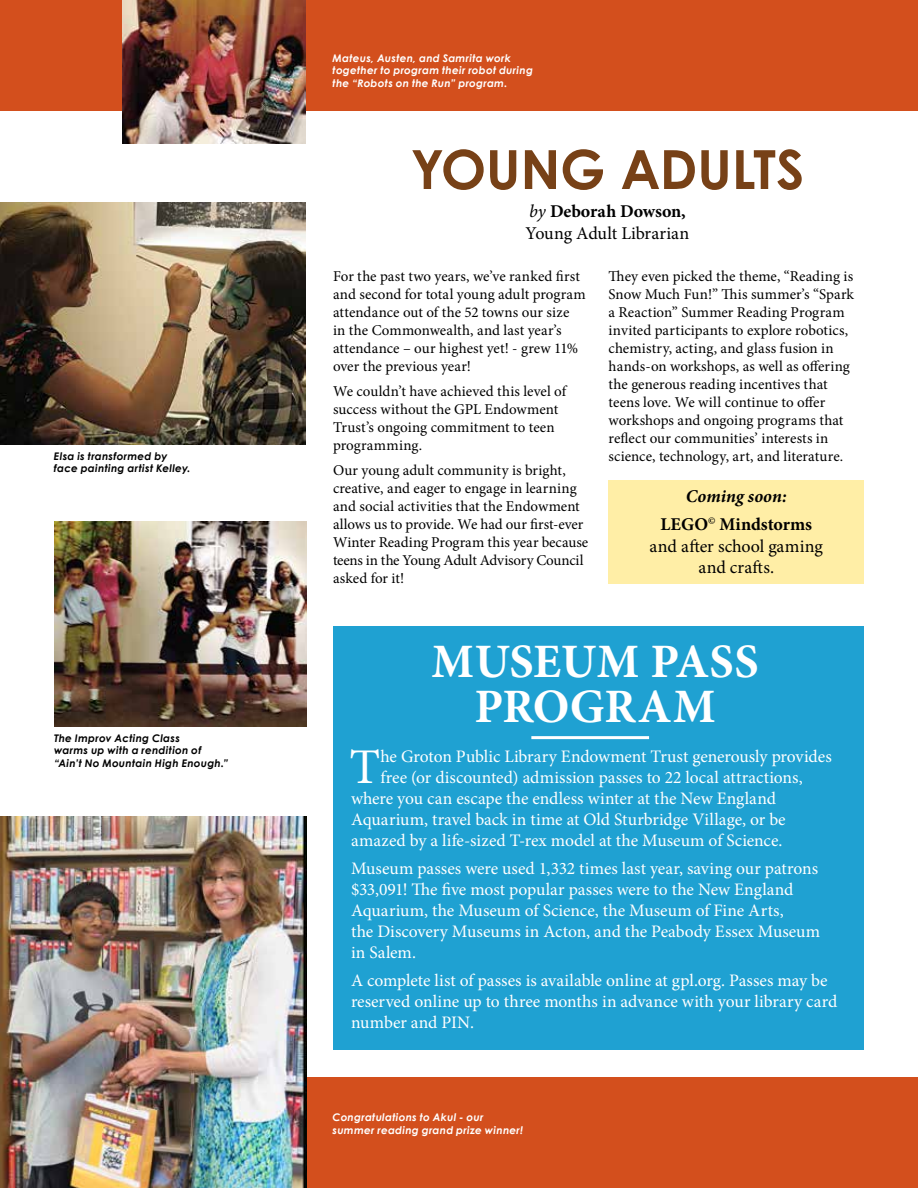
<style>
.page{position:relative;width:918px;height:1188px;background:#fff}
.page>*{position:absolute;margin:0;border:0;box-sizing:border-box;transform-origin:0 0}
.t1{font:700 54px "Century Gothic";letter-spacing:-.005em;color:#774117}
.t2{font:49.95px "Minion Pro";color:#fff}
.t3{font:700 48px/45px "Minion Pro";color:#fff;text-align:center}
.t4{font:18px/21.6px "Minion Pro";color:#000;text-align:center}
.t5{font:700 18px/28.3px "Minion Pro";color:#000;text-align:center}
.t6{font:17.55px/21px "Minion Pro";color:#fff}
.t7{font:15px/18px "Minion Pro";color:#000}
.t8{font:italic 700 10.5px/12.6px "Century Gothic";letter-spacing:.025em;color:#fff}
.t9{font:italic 700 10.5px/12.6px "Century Gothic";letter-spacing:.03em;color:#000}
.s1{font-style:italic}
.s2{font-weight:700}
</style>
<div class="page">
<div style="left:609px;top:480px;width:255px;height:104px;background:#ffeea6"></div>
<div style="left:333px;top:626px;width:531px;height:424px;background:#1fa1d2"></div>
<div style="left:0;top:0;width:918px;height:110px;background:#d34f1d"></div>
<div style="left:0;top:1078px;width:918px;height:110px;background:#d34f1d"></div>
<img style="left:0;top:202px;width:306px;height:242px">
<hr style="left:531px;top:736px;width:118px;height:3px;background:#fff">
<img style="left:0;top:817px;width:306px;height:371px">
<img style="left:122px;top:0;width:184px;height:143px">
<img style="left:54px;top:522px;width:252px;height:205px">
<p class="t9" style="left:54px;top:449px;width:138px">Elsa is transformed by face painting artist Kelley.</p>
<p class="t9" style="left:54px;top:731px;width:176px">The Improv Acting Class<br>warms up with a rendition of “Ain’t No Mountain High Enough.”</p>
<p class="t8" style="left:333px;top:51px;width:202px">Mateus, Austen, and Samrita work together to program their robot during the “Robots on the Run” program.</p>
<h1 class="t1" style="left:411px;top:135px;width:395px">YOUNG ADULTS</h1>
<p class="t4" style="left:526px;top:201px;width:165px;text-align:left"><span class="s1">by</span> <span class="s2">Deborah Dowson,<br></span>Young Adult Librarian</p>
<p class="t7" style="left:333px;top:268px;width:254px">For the past two years, we’ve ranked first and second for total young adult program attendance out of the 52 towns our size<br>in the Commonwealth, and last year’s attendance – our highest yet! - grew 11% over the previous year!</p>
<p class="t7" style="left:333px;top:382px;width:235px">We couldn’t have achieved this level of success without the GPL Endowment<br>Trust’s ongoing commitment to teen programming.</p>
<p class="t7" style="left:333px;top:461px;width:257px">Our young adult community is bright, creative, and eager to engage in learning and social activities that the Endowment allows us to provide. We had our first-ever Winter Reading Program this year because teens in the Young Adult Advisory Council asked for it!</p>
<p class="t7" style="left:609px;top:268px;width:247px">They even picked the theme, “Reading is Snow Much Fun!” This summer’s “Spark a Reaction” Summer Reading Program invited participants to explore robotics, chemistry, acting, and glass fusion in hands-on workshops, as well as offering the generous reading incentives that teens love. We will continue to offer workshops and ongoing programs that reflect our communities’ interests in science, technology, art, and literature.</p>
<p class="t5" style="left:660px;top:482px;width:153px"><span class="s1">Coming soon:<br></span>LEGO<sup>©</sup> Mindstorms</p>
<p class="t4" style="left:650px;top:535px;width:175px">and after school gaming and crafts.</p>
<h3 class="t3" style="left:432px;top:639px;width:329px">MUSEUM PASS<br>PROGRAM</h3>
<h2 class="t2" style="left:350px;top:733px;width:32px">T</h2>
<p class="t6" style="left:380px;top:746px;width:453px">he Groton Public Library Endowment Trust generously provides</p>
<p class="t6" style="left:380px;top:767px;width:424px">free (or discounted) admission passes to 22 local attractions,</p>
<p class="t6" style="left:351px;top:788px;width:426px">where you can escape the endless winter at the New England</p>
<p class="t6" style="left:351px;top:809px;width:436px">Aquarium, travel back in time at Old Sturbridge Village, or be</p>
<p class="t6" style="left:351px;top:830px;width:433px">amazed by a life-sized T-rex model at the Museum of Science.</p>
<p class="t6" style="left:351px;top:858px;width:471px">Museum passes were used 1,332 times last year, saving our patrons $33,091! The five most popular passes were to the New England Aquarium, the Museum of Science, the Museum of Fine Arts,<br>the Discovery Museums in Acton, and the Peabody Essex Museum in Salem.</p>
<p class="t6" style="left:351px;top:970px;width:488px">A complete list of passes is available online at gpl.org. Passes may be reserved online up to three months in advance with your library card number and PIN.</p>
<p class="t8" style="left:333px;top:1111px;width:192px">Congratulations to Akul - our summer reading grand prize winner!</p>
</div>
